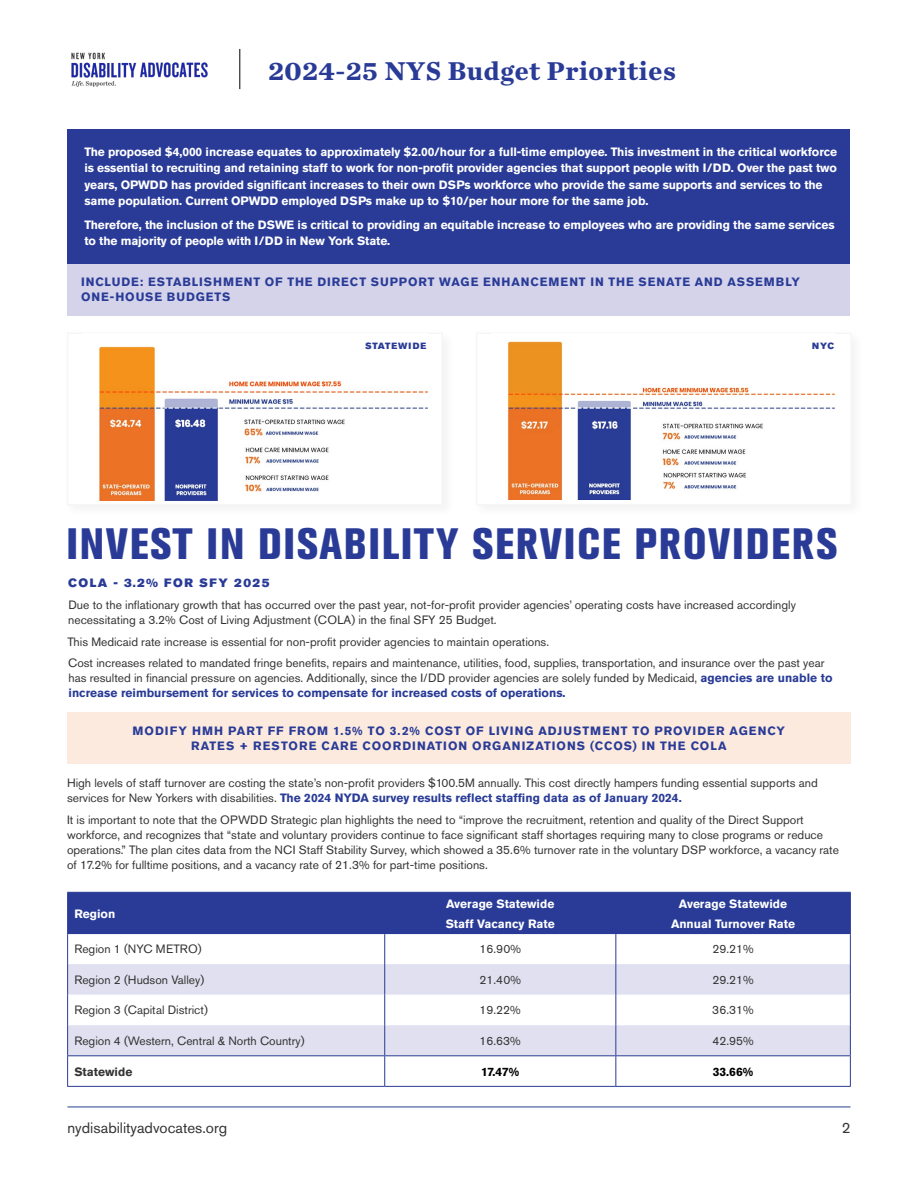
<style>
.page{position:relative;width:918px;height:1188px;background:#fff}
.page>*{position:absolute;margin:0;border:0;box-sizing:border-box;transform-origin:0 0}
.t1{font:43.5px "Akzidenz Grotesk Pro X Bd Cn UFC";letter-spacing:.04em;color:#293b97}
.t2{font:700 27px "Chronicle Text G2";letter-spacing:.02em;color:#293b97}
.t3{font:15px "Akzidenz Grotesk Pro Regular UFC";color:#333}
.t4{font:12px/15px "Akzidenz Grotesk Pro Regular UFC";color:#333}
.t5{font:12px/16.5px "Akzidenz Grotesk Pro Bold UFC";letter-spacing:-.01em;color:#fff}
.t6{font:12px/15px "Akzidenz Grotesk Pro Bold UFC";letter-spacing:.07em;color:#293b97;text-align:center}
.t7{font:12px "Akzidenz Grotesk Pro Bold UFC";color:#293b97}
.t8{font:12px "Akzidenz Grotesk Pro Super UFC";letter-spacing:.12em;color:#293b97}
.t9{font:12px "Akzidenz Grotesk Pro Bold UFC";letter-spacing:-.01em;color:#000}
.t10{font:12px "Akzidenz Grotesk Pro Bold UFC";color:#333}
.t11{font:9px "Akzidenz Grotesk Pro Super UFC";letter-spacing:.1em;color:#293b97}
.s1{font-family:"Akzidenz Grotesk Pro Bold UFC";color:#293b97}
.s2{font-family:"Akzidenz Grotesk Pro Regular UFC";color:#333}
</style>
<div class="page">
<hr style="left:68px;top:1107px;width:782px;height:1px;background:#25408f">
<div style="left:68px;top:893px;width:782px;height:41px;background:#293b97"></div>
<svg style="left:68px;top:934px;width:782px;height:30px"></svg>
<svg style="left:68px;top:964px;width:782px;height:91px;fill:#e1e0f0"></svg>
<svg style="left:68px;top:1056px;width:782px;height:30px"></svg>
<hr style="left:384px;top:893px;width:1px;height:41px;background:#293b97">
<hr style="left:384px;top:934px;width:1px;height:30px;background:#293b97">
<hr style="left:615px;top:934px;width:1px;height:30px;background:#293b97">
<hr style="left:384px;top:964px;width:1px;height:31px;background:#293b97">
<hr style="left:615px;top:964px;width:1px;height:31px;background:#293b97">
<hr style="left:384px;top:995px;width:1px;height:30px;background:#293b97">
<hr style="left:615px;top:995px;width:1px;height:30px;background:#293b97">
<hr style="left:384px;top:1025px;width:1px;height:30px;background:#293b97">
<hr style="left:615px;top:1025px;width:1px;height:30px;background:#293b97">
<hr style="left:384px;top:1056px;width:1px;height:30px;background:#293b97">
<hr style="left:67px;top:892px;width:318px;height:1px;background:#293b97">
<hr style="left:67px;top:893px;width:1px;height:41px;background:#293b97">
<hr style="left:385px;top:892px;width:231px;height:1px;background:#293b97">
<hr style="left:616px;top:892px;width:235px;height:1px;background:#293b97">
<hr style="left:615px;top:893px;width:1px;height:41px;background:#293b97">
<hr style="left:850px;top:893px;width:1px;height:41px;background:#293b97">
<hr style="left:67px;top:934px;width:1px;height:30px;background:#293b97">
<hr style="left:850px;top:934px;width:1px;height:30px;background:#293b97">
<hr style="left:67px;top:964px;width:1px;height:31px;background:#293b97">
<hr style="left:850px;top:964px;width:1px;height:31px;background:#293b97">
<hr style="left:67px;top:995px;width:1px;height:30px;background:#293b97">
<hr style="left:850px;top:995px;width:1px;height:30px;background:#293b97">
<hr style="left:67px;top:1025px;width:1px;height:30px;background:#293b97">
<hr style="left:850px;top:1025px;width:1px;height:30px;background:#293b97">
<hr style="left:67px;top:1055px;width:318px;height:1px;background:#293b97">
<hr style="left:67px;top:1056px;width:1px;height:30px;background:#293b97">
<hr style="left:385px;top:1055px;width:231px;height:1px;background:#293b97">
<hr style="left:616px;top:1055px;width:235px;height:1px;background:#293b97">
<hr style="left:615px;top:1056px;width:1px;height:30px;background:#293b97">
<hr style="left:850px;top:1056px;width:1px;height:30px;background:#293b97">
<hr style="left:67px;top:1086px;width:318px;height:1px;background:#293b97">
<hr style="left:385px;top:1086px;width:231px;height:1px;background:#293b97">
<hr style="left:616px;top:1086px;width:235px;height:1px;background:#293b97">
<div style="left:67px;top:713px;width:784px;height:51px;background:#fceade"></div>
<img style="left:71px;top:52px;width:137px;height:35px">
<hr style="left:240px;top:49px;width:1px;height:40px;background:#000">
<div style="left:68px;top:129px;width:782px;height:135px;background:#293b97"></div>
<div style="left:68px;top:264px;width:782px;height:51px;background:#d4d3ea"></div>
<img style="left:82px;top:333px;width:345px;height:167px">
<img style="left:163px;top:397px;width:57px;height:103px">
<img style="left:491px;top:333px;width:344px;height:167px">
<img style="left:576px;top:400px;width:56px;height:100px">
<h2 class="t2" style="left:268px;top:49px;width:409px">2024-25 NYS Budget Priorities</h2>
<p class="t5" style="left:84px;top:143px;width:754px">The proposed $4,000 increase equates to approximately $2.00/hour for a full-time employee. This investment in the critical workforce is essential to recruiting and retaining staff to work for non-profit provider agencies that support people with I/DD. Over the past two years, OPWDD has provided significant increases to their own DSPs workforce who provide the same supports and services to the same population. Current OPWDD employed DSPs make up to $10/per hour more for the same job.</p>
<p class="t5" style="left:84px;top:216px;width:752px">Therefore, the inclusion of the DSWE is critical to providing an equitable increase to employees who are providing the same services to the majority of people with I/DD in New York State.</p>
<p class="t6" style="left:81px;top:274px;width:721px;text-align:left">INCLUDE: ESTABLISHMENT OF THE DIRECT SUPPORT WAGE ENHANCEMENT IN THE SENATE AND ASSEMBLY<br>ONE-HOUSE BUDGETS</p>
<p class="t11" style="left:365px;top:340px;width:63px">STATEWIDE</p>
<p class="t11" style="left:812px;top:340px;width:24px">NYC</p>
<h1 class="t1" style="left:66px;top:516px;width:772px">INVEST IN DISABILITY SERVICE PROVIDERS</h1>
<p class="t8" style="left:68px;top:575px;width:203px">COLA - 3.2% FOR SFY 2025</p>
<p class="t4" style="left:68px;top:597px;width:729px">Due to the inflationary growth that has occurred over the past year, not-for-profit provider agencies’ operating costs have increased accordingly necessitating a 3.2% Cost of Living Adjustment (COLA) in the final SFY 25 Budget.</p>
<p class="t4" style="left:67px;top:630px;width:759px;line-height:21.8px">This Medicaid rate increase is essential for non-profit provider agencies to maintain operations.<br>Cost increases related to mandated fringe benefits, repairs and maintenance, utilities, food, supplies, transportation, and insurance over the past year</p>
<p class="t4" style="left:69px;top:671px;width:765px">has resulted in financial pressure on agencies. Additionally, since the I/DD provider agencies are solely funded by Medicaid, <span class="s1">agencies are unable to</span></p>
<p class="t7" style="left:69px;top:685px;width:499px">increase reimbursement for services to compensate for increased costs of operations.</p>
<p class="t6" style="left:133px;top:723px;width:654px">MODIFY HMH PART FF FROM 1.5% TO 3.2% COST OF LIVING ADJUSTMENT TO PROVIDER AGENCY<br>RATES + RESTORE CARE COORDINATION ORGANIZATIONS (CCOS) IN THE COLA</p>
<p class="t4" style="left:67px;top:775px;width:752px">High levels of staff turnover are costing the state’s non-profit providers $100.5M annually. This cost directly hampers funding essential supports and</p>
<p class="t7" style="left:67px;top:790px;width:616px"><span class="s2">services for New Yorkers with disabilities.</span> The 2024 NYDA survey results reflect staffing data as of January 2024.</p>
<p class="t4" style="left:67px;top:812px;width:774px">It is important to note that the OPWDD Strategic plan highlights the need to “improve the recruitment, retention and quality of the Direct Support workforce, and recognizes that “state and voluntary providers continue to face significant staff shortages requiring many to close programs or reduce operations.” The plan cites data from the NCI Staff Stability Survey, which showed a 35.6% turnover rate in the voluntary DSP workforce, a vacancy rate of 17.2% for fulltime positions, and a vacancy rate of 21.3% for part-time positions.</p>
<p class="t5" style="left:74px;top:905px;width:42px">Region</p>
<p class="t5" style="left:446px;top:894px;width:111px;line-height:19.5px">Average Statewide<br>Staff Vacancy Rate</p>
<p class="t5" style="left:671px;top:894px;width:125px;line-height:19.5px;text-align:center">Average Statewide<br>Annual Turnover Rate</p>
<p class="t4" style="left:74px;top:942px;width:129px">Region 1 (NYC METRO)</p>
<p class="t4" style="left:479px;top:942px;width:43px">16.90%</p>
<p class="t4" style="left:712px;top:942px;width:43px">29.21%</p>
<p class="t4" style="left:74px;top:972px;width:131px">Region 2 (Hudson Valley)</p>
<p class="t4" style="left:479px;top:972px;width:43px">21.40%</p>
<p class="t4" style="left:712px;top:972px;width:43px">29.21%</p>
<p class="t4" style="left:74px;top:1003px;width:135px">Region 3 (Capital District)</p>
<p class="t4" style="left:480px;top:1003px;width:43px">19.22%</p>
<p class="t4" style="left:712px;top:1003px;width:43px">36.31%</p>
<p class="t4" style="left:74px;top:1033px;width:232px">Region 4 (Western, Central &amp; North Country)</p>
<p class="t4" style="left:480px;top:1033px;width:43px">16.63%</p>
<p class="t4" style="left:712px;top:1033px;width:43px">42.95%</p>
<p class="t10" style="left:74px;top:1064px;width:59px">Statewide</p>
<p class="t9" style="left:481px;top:1064px;width:40px">17.47%</p>
<p class="t9" style="left:713px;top:1064px;width:42px">33.66%</p>
<p class="t3" style="left:68px;top:1118px;width:161px">nydisabilityadvocates.org</p>
<p class="t3" style="left:842px;top:1118px;width:10px">2</p>
</div>
